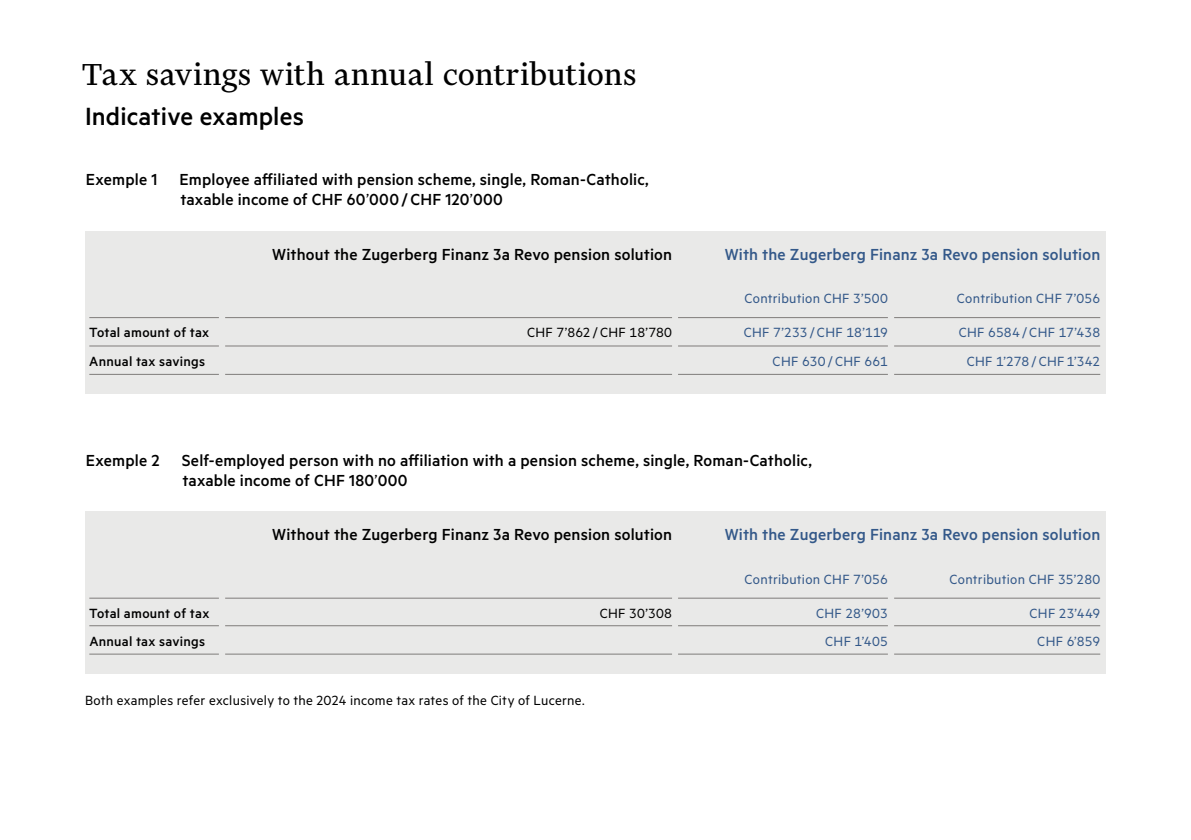
<style>
.page{position:relative;width:1191px;height:840px;background:#fff}
.page>*{position:absolute;margin:0;border:0;box-sizing:border-box;transform-origin:0 0}
.t1{font:36px "Financier Text";letter-spacing:.005em;color:#000}
.t2{font:500 28px "Metric";letter-spacing:.005em;color:#000}
.t3{font:500 18px/20px "Metric";letter-spacing:.01em;color:#000}
.t4{font:500 18px "Metric";letter-spacing:.01em;color:#335889}
.t5{font:15px "Metric";letter-spacing:.02em;color:#335889}
.t6{font:15px "Metric";letter-spacing:.02em;color:#000}
.t7{font:500 15px "Metric";letter-spacing:.02em;color:#000}
.s1{font-weight:400}
</style>
<div class="page">
<div style="left:85px;top:511px;width:1021px;height:162px;background:#e9e9e8"></div>
<div style="left:85px;top:230px;width:1021px;height:163px;background:#e9e9e8"></div>
<hr style="left:89px;top:597px;width:130px;height:1px;background:#7f7c7a">
<hr style="left:89px;top:625px;width:130px;height:1px;background:#7f7c7a">
<hr style="left:89px;top:653px;width:130px;height:1px;background:#7f7c7a">
<hr style="left:225px;top:597px;width:447px;height:1px;background:#7f7c7a">
<hr style="left:225px;top:625px;width:447px;height:1px;background:#7f7c7a">
<hr style="left:225px;top:653px;width:447px;height:1px;background:#7f7c7a">
<hr style="left:678px;top:597px;width:210px;height:1px;background:#7f7c7a">
<hr style="left:678px;top:625px;width:210px;height:1px;background:#7f7c7a">
<hr style="left:678px;top:653px;width:210px;height:1px;background:#7f7c7a">
<hr style="left:894px;top:597px;width:206px;height:1px;background:#7f7c7a">
<hr style="left:894px;top:625px;width:206px;height:1px;background:#7f7c7a">
<hr style="left:894px;top:653px;width:206px;height:1px;background:#7f7c7a">
<hr style="left:89px;top:317px;width:130px;height:1px;background:#7f7c7a">
<hr style="left:89px;top:345px;width:130px;height:1px;background:#7f7c7a">
<hr style="left:89px;top:374px;width:130px;height:1px;background:#7f7c7a">
<hr style="left:225px;top:317px;width:447px;height:1px;background:#7f7c7a">
<hr style="left:225px;top:345px;width:447px;height:1px;background:#7f7c7a">
<hr style="left:225px;top:374px;width:447px;height:1px;background:#7f7c7a">
<hr style="left:678px;top:317px;width:210px;height:1px;background:#7f7c7a">
<hr style="left:678px;top:345px;width:210px;height:1px;background:#7f7c7a">
<hr style="left:678px;top:374px;width:210px;height:1px;background:#7f7c7a">
<hr style="left:894px;top:317px;width:206px;height:1px;background:#7f7c7a">
<hr style="left:894px;top:345px;width:206px;height:1px;background:#7f7c7a">
<hr style="left:894px;top:374px;width:206px;height:1px;background:#7f7c7a">
<h1 class="t1" style="left:82px;top:55px;width:556px">Tax savings with annual contributions</h1>
<h2 class="t2" style="left:85px;top:100px;width:220px">Indicative examples</h2>
<p class="t3" style="left:180px;top:169px;width:470px;text-indent:-94px">Exemple 1 Employee affiliated with pension scheme, single, Roman-Catholic, taxable income of CHF 60<span class="s1">’</span>000 /CHF 120<span class="s1">’</span>000</p>
<p class="t3" style="left:272px;top:243px;width:401px">Without the Zugerberg Finanz 3a Revo pension solution</p>
<p class="t4" style="left:724px;top:243px;width:377px">With the Zugerberg Finanz 3a Revo pension solution</p>
<p class="t5" style="left:744px;top:290px;width:145px">Contribution CHF 3’500</p>
<p class="t5" style="left:957px;top:290px;width:145px">Contribution CHF 7’056</p>
<p class="t7" style="left:89px;top:324px;width:121px">Total amount of tax</p>
<p class="t6" style="left:527px;top:324px;width:146px">CHF 7’862 / CHF 18’780</p>
<p class="t5" style="left:743px;top:324px;width:130px">CHF 7’233 / CHF 18’119</p>
<p class="t5" style="left:958px;top:324px;width:134px">CHF 6584 / CHF 17’438</p>
<p class="t7" style="left:89px;top:352px;width:117px">Annual tax savings</p>
<p class="t5" style="left:772px;top:352px;width:114px">CHF 630 / CHF 661</p>
<p class="t5" style="left:966px;top:352px;width:135px">CHF 1’278 / CHF 1’342</p>
<p class="t3" style="left:183px;top:449px;width:631px;text-indent:-97px">Exemple 2 Self-employed person with no affiliation with a pension scheme, single, Roman-Catholic, taxable income of CHF 180<span class="s1">’</span>000</p>
<p class="t3" style="left:272px;top:524px;width:401px">Without the Zugerberg Finanz 3a Revo pension solution</p>
<p class="t4" style="left:724px;top:524px;width:377px">With the Zugerberg Finanz 3a Revo pension solution</p>
<p class="t5" style="left:744px;top:570px;width:145px">Contribution CHF 7’056</p>
<p class="t5" style="left:949px;top:570px;width:152px">Contribution CHF 35’280</p>
<p class="t7" style="left:89px;top:603px;width:121px">Total amount of tax</p>
<p class="t6" style="left:600px;top:603px;width:72px">CHF 30’308</p>
<p class="t5" style="left:816px;top:603px;width:71px">CHF 28’903</p>
<p class="t5" style="left:1029px;top:603px;width:71px">CHF 23’449</p>
<p class="t7" style="left:89px;top:631px;width:117px">Annual tax savings</p>
<p class="t5" style="left:825px;top:631px;width:62px">CHF 1’405</p>
<p class="t5" style="left:1037px;top:631px;width:48px">CHF 6’859</p>
<p class="t6" style="left:85px;top:691px;width:501px">Both examples refer exclusively to the 2024 income tax rates of the City of Lucerne.</p>
</div>
